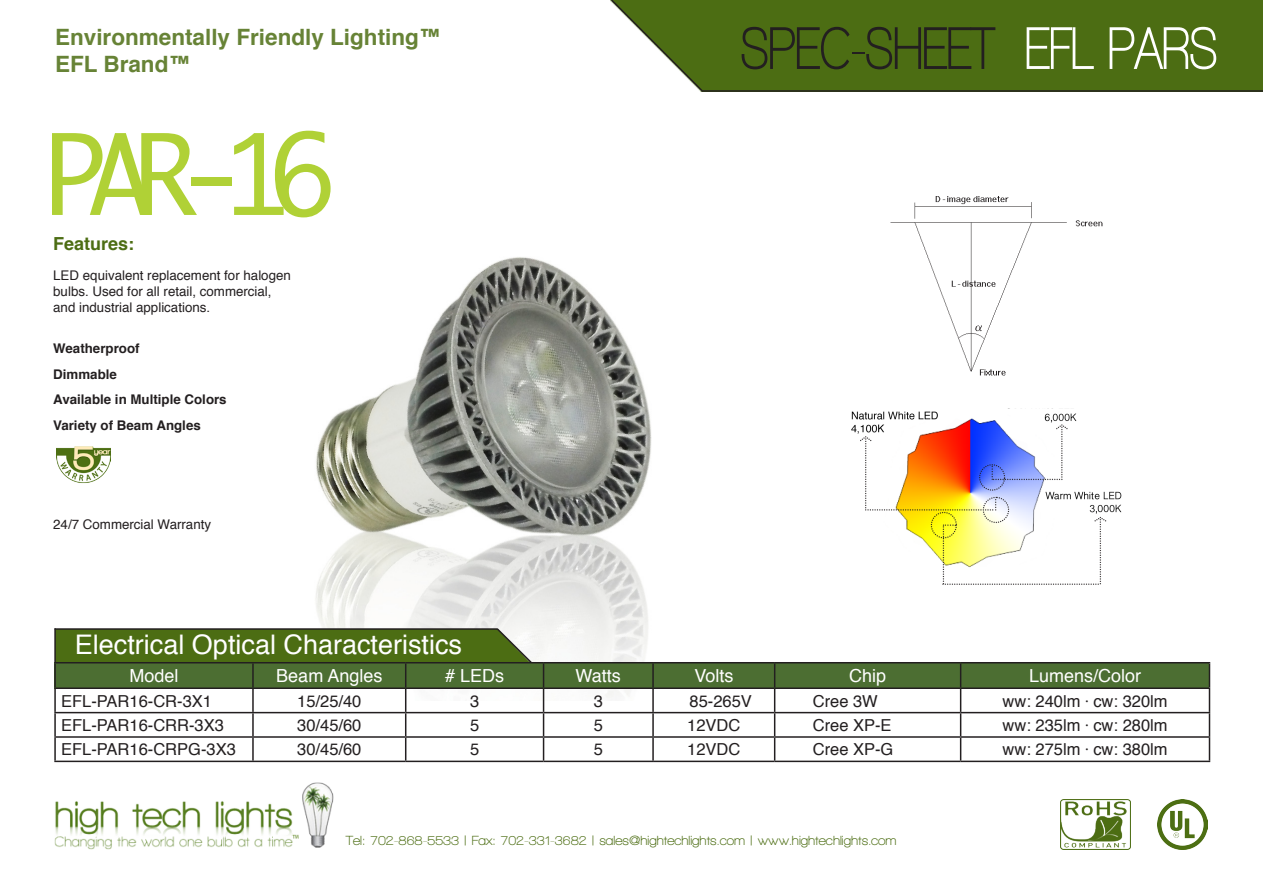
<style>
.page{position:relative;width:1263px;height:893px;background:#fff}
.page>*{position:absolute;margin:0;border:0;box-sizing:border-box;transform-origin:0 0}
.t1{font:108px "Monaco";color:#b0d136}
.t2{font:700 condensed 61.5px "Walkway";color:#231f20}
.t3{font:27px "Helvetica";color:#fff}
.t4{font:700 22.5px "Helvetica";color:#678336}
.t5{font:18px "Helvetica";color:#fff}
.t6{font:700 18px "Helvetica";color:#4c6d13}
.t7{font:16.5px "Helvetica";color:#231f20}
.t8{font:700 13.5px "Walkway";color:#4c6d13}
.t9{font:13.35px "Helvetica";color:#231f20}
.t10{font:700 13.35px "Helvetica";color:#231f20}
.s1{color:#fff}
.s2{font-family:"Minion Pro"}
</style>
<div class="page">
<img style="left:315px;top:257px;width:337px;height:444px">
<div style="left:56px;top:630px;width:439px;height:32px;background:#4c6d13"></div>
<img style="left:54px;top:782px;width:280px;height:68px">
<div style="left:704px;top:0;width:559px;height:90px;background:#4c6d13"></div>
<img style="left:1061px;top:799px;width:70px;height:50px">
<img style="left:890px;top:196px;width:213px;height:180px">
<hr style="left:54px;top:628px;width:2px;height:34px;background:#231f20">
<hr style="left:55px;top:628px;width:442px;height:2px;background:#231f20">
<svg style="left:495px;top:627px;width:38px;height:35px"></svg>
<svg style="left:610px;top:0;width:94px;height:92px"></svg>
<hr style="left:702px;top:90px;width:561px;height:2px;background:#231f20">
<img style="left:1157px;top:799px;width:51px;height:51px">
<div style="left:55px;top:662px;width:1154px;height:26px;background:#4c6e32"></div>
<hr style="left:54px;top:689px;width:2px;height:23px;background:#231f20">
<hr style="left:252px;top:689px;width:2px;height:23px;background:#231f20">
<hr style="left:652px;top:689px;width:2px;height:23px;background:#231f20">
<hr style="left:54px;top:712px;width:199px;height:1px;background:#231f20">
<hr style="left:54px;top:713px;width:2px;height:23px;background:#231f20">
<hr style="left:253px;top:712px;width:153px;height:1px;background:#231f20">
<hr style="left:252px;top:713px;width:2px;height:23px;background:#231f20">
<hr style="left:406px;top:712px;width:138px;height:1px;background:#231f20">
<hr style="left:544px;top:712px;width:109px;height:1px;background:#231f20">
<hr style="left:653px;top:712px;width:122px;height:1px;background:#231f20">
<hr style="left:652px;top:713px;width:2px;height:23px;background:#231f20">
<hr style="left:775px;top:712px;width:186px;height:1px;background:#231f20">
<hr style="left:961px;top:712px;width:249px;height:1px;background:#231f20">
<hr style="left:54px;top:736px;width:199px;height:2px;background:#231f20">
<hr style="left:54px;top:738px;width:2px;height:23px;background:#231f20">
<hr style="left:253px;top:736px;width:153px;height:2px;background:#231f20">
<hr style="left:252px;top:738px;width:2px;height:23px;background:#231f20">
<hr style="left:406px;top:736px;width:138px;height:2px;background:#231f20">
<hr style="left:544px;top:736px;width:109px;height:2px;background:#231f20">
<hr style="left:653px;top:736px;width:122px;height:2px;background:#231f20">
<hr style="left:652px;top:738px;width:2px;height:23px;background:#231f20">
<hr style="left:775px;top:736px;width:186px;height:2px;background:#231f20">
<hr style="left:961px;top:736px;width:249px;height:2px;background:#231f20">
<hr style="left:54px;top:761px;width:199px;height:1px;background:#231f20">
<hr style="left:253px;top:761px;width:153px;height:1px;background:#231f20">
<hr style="left:406px;top:761px;width:138px;height:1px;background:#231f20">
<hr style="left:544px;top:761px;width:109px;height:1px;background:#231f20">
<hr style="left:653px;top:761px;width:122px;height:1px;background:#231f20">
<hr style="left:775px;top:761px;width:186px;height:1px;background:#231f20">
<hr style="left:961px;top:761px;width:249px;height:1px;background:#231f20">
<hr style="left:54px;top:662px;width:199px;height:1px;background:#231f20">
<hr style="left:54px;top:663px;width:2px;height:24px;background:#231f20">
<hr style="left:253px;top:662px;width:153px;height:1px;background:#231f20">
<hr style="left:252px;top:663px;width:2px;height:24px;background:#231f20">
<hr style="left:406px;top:662px;width:138px;height:1px;background:#231f20">
<svg style="left:405px;top:663px;width:1px;height:98px"></svg>
<hr style="left:544px;top:662px;width:109px;height:1px;background:#231f20">
<svg style="left:543px;top:663px;width:1px;height:98px"></svg>
<hr style="left:653px;top:662px;width:122px;height:1px;background:#231f20">
<hr style="left:652px;top:663px;width:2px;height:24px;background:#231f20">
<hr style="left:775px;top:662px;width:186px;height:1px;background:#231f20">
<svg style="left:774px;top:663px;width:1px;height:98px"></svg>
<hr style="left:961px;top:662px;width:249px;height:1px;background:#231f20">
<svg style="left:960px;top:663px;width:1px;height:98px"></svg>
<svg style="left:1209px;top:663px;width:1px;height:98px"></svg>
<hr style="left:54px;top:687px;width:199px;height:2px;background:#231f20">
<hr style="left:253px;top:687px;width:153px;height:2px;background:#231f20">
<hr style="left:406px;top:687px;width:138px;height:2px;background:#231f20">
<hr style="left:544px;top:687px;width:109px;height:2px;background:#231f20">
<hr style="left:653px;top:687px;width:122px;height:2px;background:#231f20">
<hr style="left:775px;top:687px;width:186px;height:2px;background:#231f20">
<hr style="left:961px;top:687px;width:249px;height:2px;background:#231f20">
<img style="left:851px;top:408px;width:271px;height:176px">
<img style="left:56px;top:446px;width:55px;height:37px">
<p class="t4" style="left:55px;top:19px;width:388px">Environmentally Friendly Lighting™</p>
<p class="t4" style="left:55px;top:46px;width:137px">EFL Brand™</p>
<p class="t1" style="left:43px;top:83px;width:293px">PAR-16</p>
<p class="t6" style="left:53px;top:229px;width:83px">Features:</p>
<p class="t9" style="left:53px;top:265px;width:239px">LED equivalent replacement for halogen</p>
<p class="t9" style="left:53px;top:281px;width:220px">bulbs. Used for all retail, commercial,</p>
<p class="t9" style="left:53px;top:297px;width:158px">and industrial applications.</p>
<p class="t10" style="left:53px;top:338px;width:88px">Weatherproof</p>
<p class="t10" style="left:53px;top:363px;width:65px">Dimmable</p>
<p class="t10" style="left:53px;top:389px;width:175px">Available in Multiple Colors</p>
<p class="t10" style="left:53px;top:414px;width:149px">Variety of Beam Angles</p>
<p class="t9" style="left:53px;top:514px;width:159px">24/7 Commercial Warranty</p>
<p class="t3" style="left:75px;top:624px;width:389px">Electrical Optical Characteristics</p>
<p class="t2" style="left:741px;top:15px;width:478px">SPEC-SHEET <span class="s1">EFL PARS</span></p>
<p class="t5" style="left:129px;top:662px;width:51px">Model</p>
<p class="t5" style="left:276px;top:662px;width:108px">Beam Angles</p>
<p class="t5" style="left:445px;top:662px;width:61px"># LEDs</p>
<p class="t5" style="left:576px;top:662px;width:47px">Watts</p>
<p class="t5" style="left:694px;top:662px;width:41px">Volts</p>
<p class="t5" style="left:849px;top:662px;width:39px">Chip</p>
<p class="t5" style="left:1029px;top:662px;width:114px">Lumens/Color</p>
<p class="t7" style="left:61px;top:688px;width:152px">EFL-PAR16-CR-3X1</p>
<p class="t7" style="left:297px;top:688px;width:66px">15/25/40</p>
<p class="t7" style="left:470px;top:688px;width:11px">3</p>
<p class="t7" style="left:594px;top:688px;width:11px">3</p>
<p class="t7" style="left:689px;top:688px;width:64px">85-265V</p>
<p class="t7" style="left:813px;top:688px;width:67px">Cree 3W</p>
<p class="t7" style="left:1002px;top:688px;width:167px">ww: 240lm <span class="s2">·</span> cw: 320lm</p>
<p class="t7" style="left:61px;top:712px;width:164px">EFL-PAR16-CRR-3X3</p>
<p class="t7" style="left:297px;top:712px;width:66px">30/45/60</p>
<p class="t7" style="left:470px;top:712px;width:11px">5</p>
<p class="t7" style="left:594px;top:712px;width:11px">5</p>
<p class="t7" style="left:687px;top:712px;width:55px">12VDC</p>
<p class="t7" style="left:813px;top:712px;width:80px">Cree XP-E</p>
<p class="t7" style="left:1002px;top:712px;width:167px">ww: 235lm <span class="s2">·</span> cw: 280lm</p>
<p class="t7" style="left:61px;top:737px;width:176px">EFL-PAR16-CRPG-3X3</p>
<p class="t7" style="left:297px;top:737px;width:66px">30/45/60</p>
<p class="t7" style="left:470px;top:737px;width:11px">5</p>
<p class="t7" style="left:594px;top:737px;width:11px">5</p>
<p class="t7" style="left:687px;top:737px;width:55px">12VDC</p>
<p class="t7" style="left:813px;top:737px;width:82px">Cree XP-G</p>
<p class="t7" style="left:1002px;top:737px;width:167px">ww: 275lm <span class="s2">·</span> cw: 380lm</p>
<p class="t8" style="left:346px;top:833px;width:552px">Tel: 702-868-5533 | Fax: 702-331-3682 | sales@hightechlights.com | www.hightechlights.com</p>
</div>
